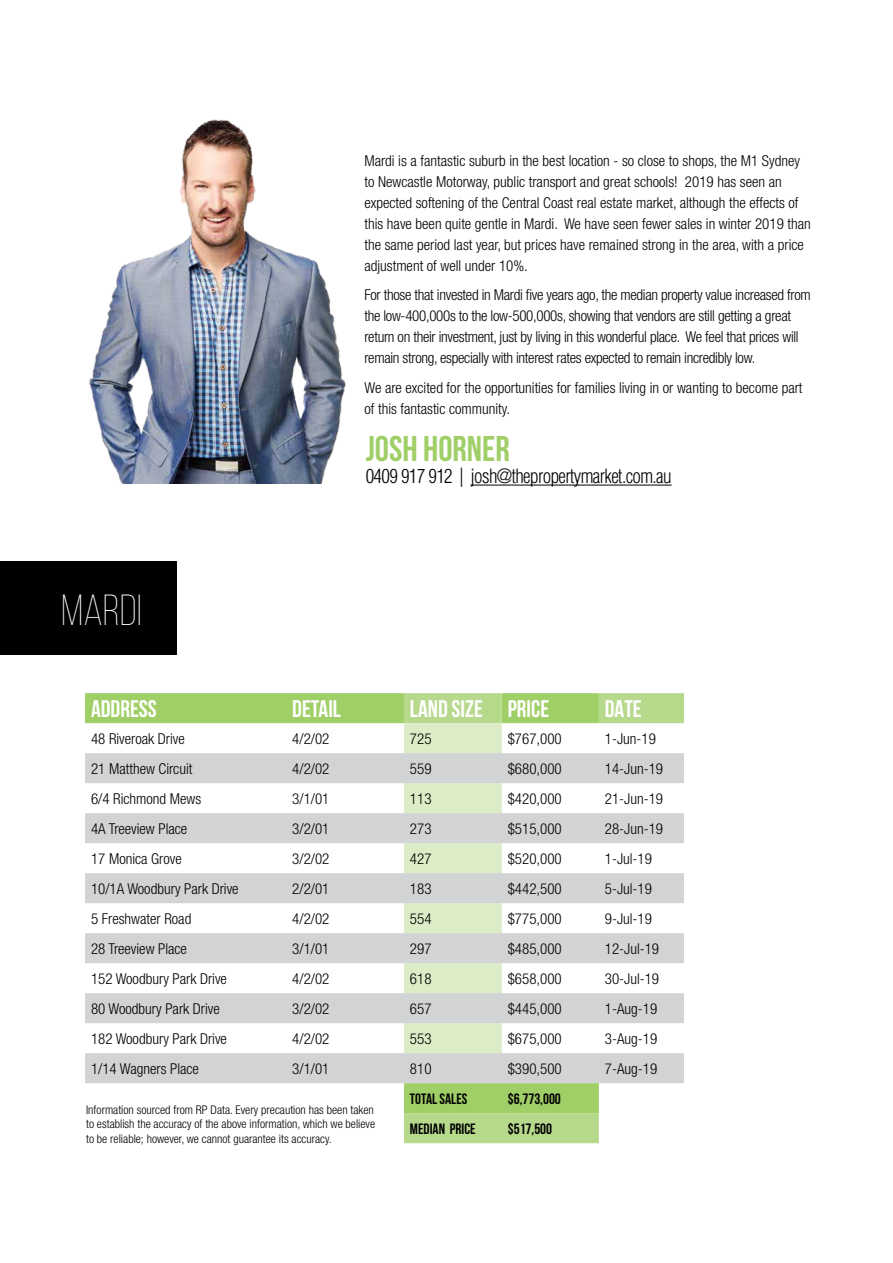
<style>
.page{position:relative;width:893px;height:1263px;background:#fff}
.page>*{position:absolute;margin:0;border:0;box-sizing:border-box;transform-origin:0 0}
.t1{font:300 43.5px "Bebas Neue";letter-spacing:.01em;color:#fff}
.t2{font:700 35.7px "Bebas Neue";color:#a0cf67}
.t3{font:700 24px "Bebas Neue";color:#fff}
.t4{font:300 condensed 19.2px "Helvetica";letter-spacing:-.03em;color:#000}
.t5{font:300 condensed 15px/21px "Helvetica Neue";color:#000}
.t6{font:300 condensed 15px/21px "Helvetica Neue";letter-spacing:-.02em;color:#000}
.t7{font:700 15px "Bebas Neue";color:#000}
.t8{font:300 condensed 12px/14.4px "Helvetica Neue";color:#000;text-align:justify}
</style>
<div class="page">
<div style="left:0;top:561px;width:176px;height:94px;background:#000"></div>
<svg style="left:404px;top:693px;width:280px;height:450px;fill:#b9da8f"></svg>
<svg style="left:85px;top:693px;width:514px;height:60px"></svg>
<svg style="left:85px;top:753px;width:599px;height:330px;fill:#d1d3d4"></svg>
<div style="left:404px;top:1083px;width:195px;height:30px;background:#a0cf67"></div>
<img style="left:89px;top:119px;width:257px;height:365px">
<hr style="left:471px;top:485px;width:201px;height:1px;background:#000">
<p class="t5" style="left:364px;top:150px;width:448px">Mardi is a fantastic suburb in the best location - so close to shops, the M1 Sydney to Newcastle Motorway, public transport and great schools! 2019 has seen an expected softening of the Central Coast real estate market, although the effects of this have been quite gentle in Mardi. We have seen fewer sales in winter 2019 than the same period last year, but prices have remained strong in the area, with a price adjustment of well under 10%.</p>
<p class="t6" style="left:364px;top:285px;width:448px">For those that invested in Mardi five years ago, the median property value increased from the low-400,000s to the low-500,000s, showing that vendors are still getting a great return on their investment, just by living in this wonderful place. We feel that prices will remain strong, especially with interest rates expected to remain incredibly low.</p>
<p class="t5" style="left:364px;top:377px;width:440px">We are excited for the opportunities for families living in or wanting to become part of this fantastic community.</p>
<h1 class="t1" style="left:62px;top:586px;width:81px">MARDI</h1>
<h2 class="t2" style="left:366px;top:429px;width:146px">JOSH HORNER</h2>
<p class="t4" style="left:366px;top:464px;width:307px">0409 917 912 | josh@thepropertymarket.com.au</p>
<h3 class="t3" style="left:91px;top:696px;width:67px">ADDRESS</h3>
<h3 class="t3" style="left:292px;top:696px;width:50px">DETAIL</h3>
<h3 class="t3" style="left:410px;top:696px;width:141px">LAND SIZE PRICE</h3>
<h3 class="t3" style="left:605px;top:696px;width:38px">DATE</h3>
<p class="t5" style="left:91px;top:728px;width:95px">48 Riveroak Drive</p>
<p class="t5" style="left:292px;top:728px;width:39px">4/2/02</p>
<p class="t5" style="left:410px;top:728px;width:23px">725</p>
<p class="t5" style="left:508px;top:728px;width:56px">$767,000</p>
<p class="t5" style="left:605px;top:728px;width:53px">1-Jun-19</p>
<p class="t5" style="left:91px;top:758px;width:103px">21 Matthew Circuit</p>
<p class="t5" style="left:292px;top:758px;width:39px">4/2/02</p>
<p class="t5" style="left:410px;top:758px;width:23px">559</p>
<p class="t5" style="left:508px;top:758px;width:56px">$680,000</p>
<p class="t5" style="left:605px;top:758px;width:60px">14-Jun-19</p>
<p class="t5" style="left:91px;top:788px;width:112px">6/4 Richmond Mews</p>
<p class="t5" style="left:292px;top:788px;width:39px">3/1/01</p>
<p class="t5" style="left:410px;top:788px;width:23px">113</p>
<p class="t5" style="left:508px;top:788px;width:56px">$420,000</p>
<p class="t5" style="left:605px;top:788px;width:60px">21-Jun-19</p>
<p class="t5" style="left:91px;top:818px;width:98px">4A Treeview Place</p>
<p class="t5" style="left:292px;top:818px;width:39px">3/2/01</p>
<p class="t5" style="left:410px;top:818px;width:23px">273</p>
<p class="t5" style="left:508px;top:818px;width:56px">$515,000</p>
<p class="t5" style="left:605px;top:818px;width:60px">28-Jun-19</p>
<p class="t5" style="left:91px;top:848px;width:92px">17 Monica Grove</p>
<p class="t5" style="left:292px;top:848px;width:39px">3/2/02</p>
<p class="t5" style="left:410px;top:848px;width:23px">427</p>
<p class="t5" style="left:508px;top:848px;width:56px">$520,000</p>
<p class="t5" style="left:605px;top:848px;width:49px">1-Jul-19</p>
<p class="t5" style="left:91px;top:878px;width:149px">10/1A Woodbury Park Drive</p>
<p class="t5" style="left:292px;top:878px;width:39px">2/2/01</p>
<p class="t5" style="left:410px;top:878px;width:23px">183</p>
<p class="t5" style="left:508px;top:878px;width:56px">$442,500</p>
<p class="t5" style="left:605px;top:878px;width:49px">5-Jul-19</p>
<p class="t5" style="left:91px;top:908px;width:102px">5 Freshwater Road</p>
<p class="t5" style="left:292px;top:908px;width:39px">4/2/02</p>
<p class="t5" style="left:410px;top:908px;width:23px">554</p>
<p class="t5" style="left:508px;top:908px;width:56px">$775,000</p>
<p class="t5" style="left:605px;top:908px;width:49px">9-Jul-19</p>
<p class="t5" style="left:91px;top:938px;width:97px">28 Treeview Place</p>
<p class="t5" style="left:292px;top:938px;width:39px">3/1/01</p>
<p class="t5" style="left:410px;top:938px;width:23px">297</p>
<p class="t5" style="left:508px;top:938px;width:56px">$485,000</p>
<p class="t5" style="left:605px;top:938px;width:56px">12-Jul-19</p>
<p class="t5" style="left:91px;top:968px;width:137px">152 Woodbury Park Drive</p>
<p class="t5" style="left:292px;top:968px;width:39px">4/2/02</p>
<p class="t5" style="left:410px;top:968px;width:23px">618</p>
<p class="t5" style="left:508px;top:968px;width:56px">$658,000</p>
<p class="t5" style="left:605px;top:968px;width:56px">30-Jul-19</p>
<p class="t5" style="left:91px;top:998px;width:130px">80 Woodbury Park Drive</p>
<p class="t5" style="left:292px;top:998px;width:39px">3/2/02</p>
<p class="t5" style="left:410px;top:998px;width:23px">657</p>
<p class="t5" style="left:508px;top:998px;width:56px">$445,000</p>
<p class="t5" style="left:605px;top:998px;width:54px">1-Aug-19</p>
<p class="t5" style="left:91px;top:1028px;width:137px">182 Woodbury Park Drive</p>
<p class="t5" style="left:292px;top:1028px;width:39px">4/2/02</p>
<p class="t5" style="left:410px;top:1028px;width:23px">553</p>
<p class="t5" style="left:508px;top:1028px;width:56px">$675,000</p>
<p class="t5" style="left:605px;top:1028px;width:54px">3-Aug-19</p>
<p class="t5" style="left:91px;top:1058px;width:109px">1/14 Wagners Place</p>
<p class="t5" style="left:292px;top:1058px;width:39px">3/1/01</p>
<p class="t5" style="left:410px;top:1058px;width:23px">810</p>
<p class="t5" style="left:508px;top:1058px;width:56px">$390,500</p>
<p class="t5" style="left:605px;top:1058px;width:54px">7-Aug-19</p>
<p class="t7" style="left:410px;top:1090px;width:59px">TOTAL SALES</p>
<p class="t7" style="left:508px;top:1090px;width:55px">$6,773,000</p>
<p class="t7" style="left:410px;top:1120px;width:67px">MEDIAN PRICE</p>
<p class="t7" style="left:508px;top:1120px;width:46px">$517,500</p>
<p class="t8" style="left:86px;top:1102px;width:291px">Information sourced from RP Data. Every precaution has been taken to establish the accuracy of the above information, which we believe to be reliable; however, we cannot guarantee its accuracy.</p>
</div>
